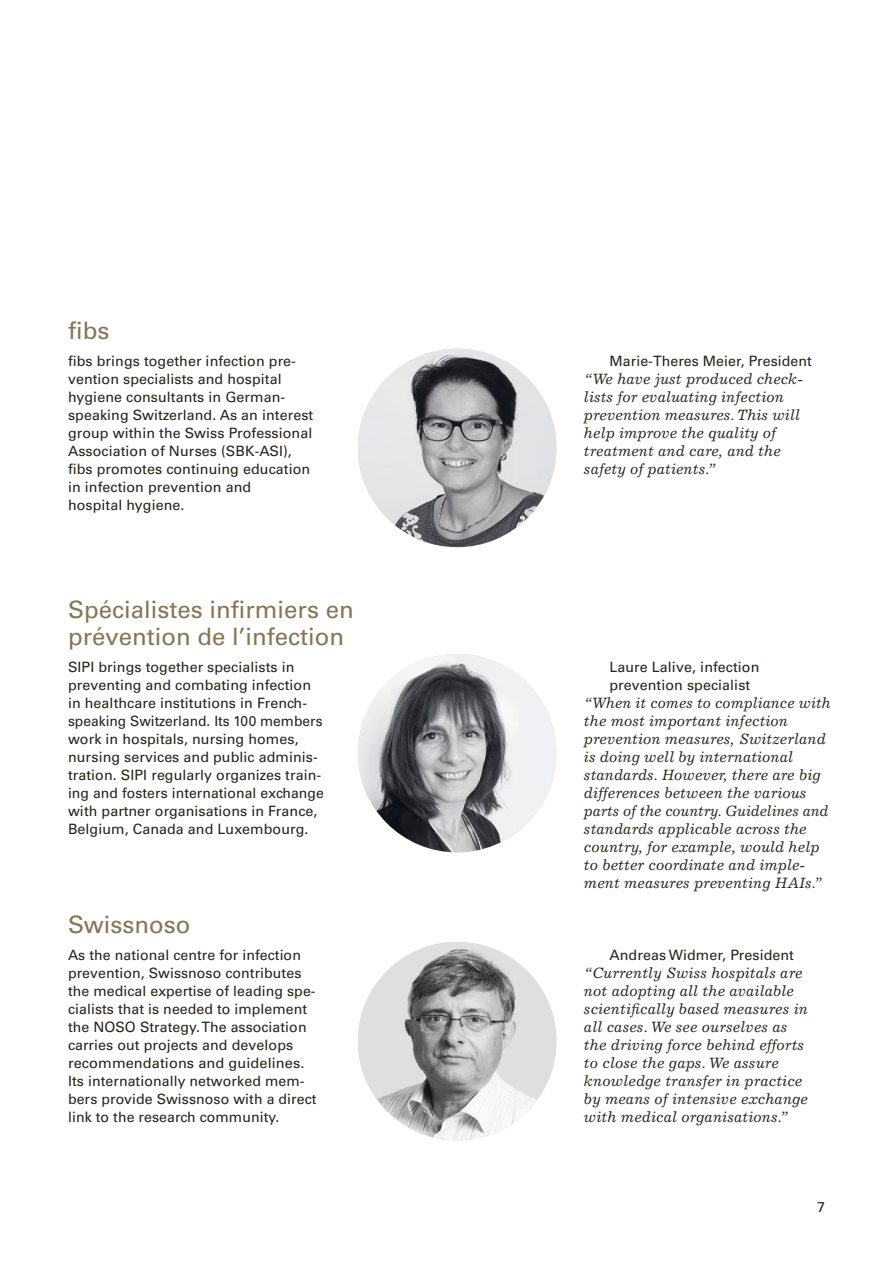
<style>
.page{position:relative;width:893px;height:1263px;background:#fff}
.page>*{position:absolute;margin:0;border:0;box-sizing:border-box;transform-origin:0 0}
.t1{font:24px/27px "Univers LT";color:#867554}
.t2{font:italic 15px/18px "Excelsior LT";color:#29211a}
.t3{font:14.25px/18px "Univers LT";letter-spacing:.005em;color:#29211a}
</style>
<div class="page">
<img style="left:358px;top:654px;width:198px;height:198px;border-radius:99px">
<img style="left:358px;top:942px;width:198px;height:198px;border-radius:99px">
<img style="left:358px;top:349px;width:198px;height:198px;border-radius:99px">
<h1 class="t1" style="left:68px;top:317px;width:43px">fibs</h1>
<p class="t3" style="left:68px;top:352px;width:247px">fibs brings together infection pre&shy;vention specialists and hospital hygiene consultants in German&shy;speaking Switzerland. As an interest group within the Swiss Professional<br>Association of Nurses (SBK-ASI), fibs promotes continuing education in infection prevention and<br>hospital hygiene.</p>
<h1 class="t1" style="left:68px;top:596px;width:287px">Spécialistes infirmiers en prévention de l’infection</h1>
<p class="t3" style="left:68px;top:658px;width:257px">SIPI brings together specialists in preventing and combating infection in healthcare institutions in French&shy;speaking Switzerland. Its 100 members work in hospitals, nursing homes, nursing services and public adminis&shy;tration. SIPI regularly organizes train&shy;ing and fosters international exchange with partner organisations in France, Belgium, Canada and Luxembourg.</p>
<h1 class="t1" style="left:68px;top:911px;width:124px">Swissnoso</h1>
<p class="t3" style="left:68px;top:946px;width:250px">As the national centre for infection prevention, Swissnoso contributes the medical expertise of leading spe&shy;cialists that is needed to implement the NOSO Strategy.The association carries out projects and develops recommendations and guidelines.<br>Its internationally networked mem&shy;bers provide Swissnoso with a direct link to the research community.</p>
<p class="t3" style="left:609px;top:352px;width:204px">Marie-Theres Meier, President</p>
<p class="t2" style="left:584px;top:370px;width:221px">“We have just produced check&shy;lists for evaluating infection prevention measures. This will help improve the quality of treatment and care, and the safety of patients.”</p>
<p class="t3" style="left:609px;top:658px;width:151px">Laure Lalive, infection prevention specialist</p>
<p class="t2" style="left:584px;top:694px;width:248px">“When it comes to compliance with the most important infection prevention measures, Switzerland is doing well by international standards. However, there are big differences between the various parts of the country. Guidelines and standards applicable across the country, for example, would help to better coordinate and imple&shy;ment measures preventing HAIs.”</p>
<p class="t3" style="left:609px;top:946px;width:186px">Andreas Widmer, President</p>
<p class="t2" style="left:584px;top:964px;width:226px">“Currently Swiss hospitals are not adopting all the available scientifically based measures in all cases. We see ourselves as the driving force behind efforts to close the gaps. We assure knowledge transfer in practice by means of intensive exchange with medical organisations.”</p>
<p class="t3" style="left:817px;top:1198px;width:9px">7</p>
</div>
